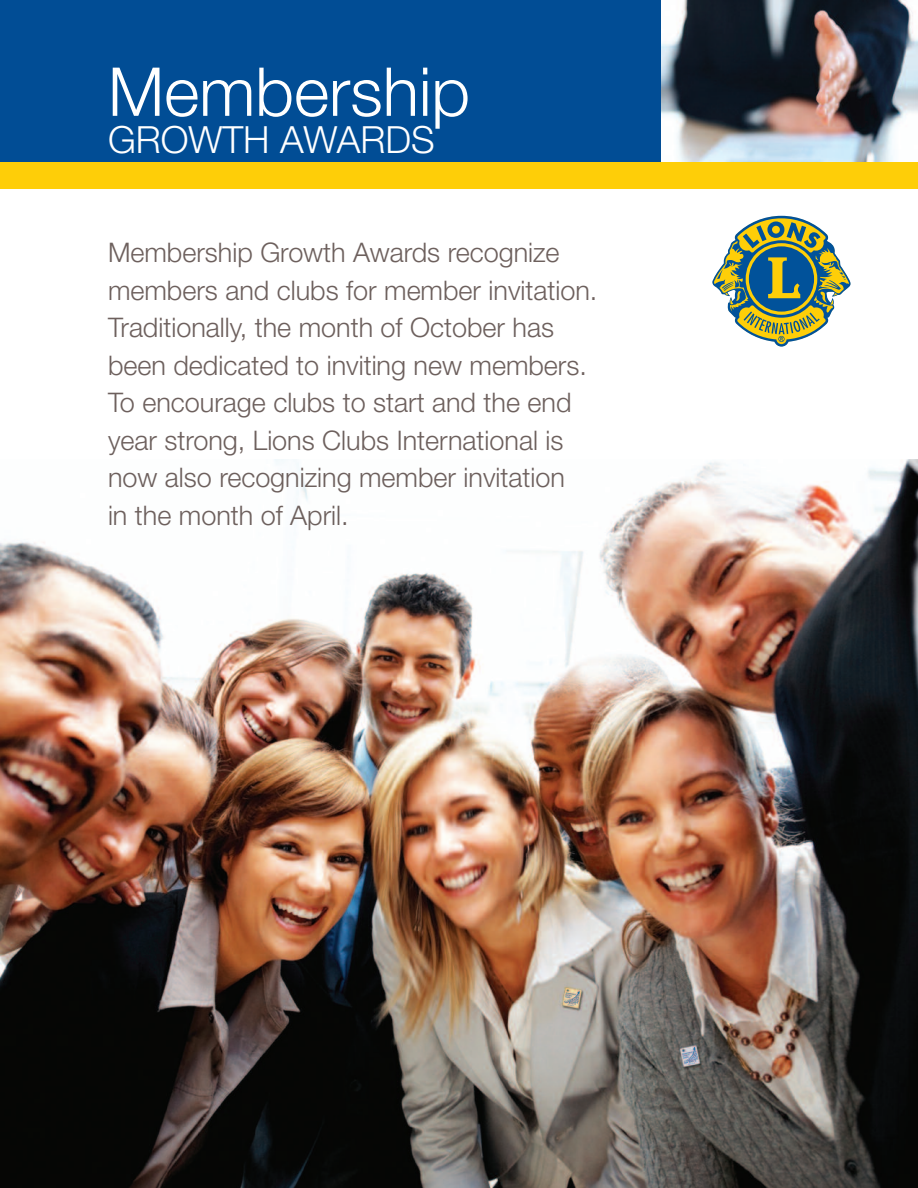
<style>
.page{position:relative;width:918px;height:1188px;background:#fff}
.page>*{position:absolute;margin:0;border:0;box-sizing:border-box;transform-origin:0 0}
.t1{font:300 67.5px "Helvetica Neue";color:#fff}
.t2{font:300 37.5px "Helvetica Neue";color:#fff}
.t3{font:300 27px/37.5px "Helvetica Neue";color:#6d605d}
</style>
<div class="page">
<div style="left:0;top:0;width:662px;height:162px;background:#014d95"></div>
<img style="left:0;top:459px;width:918px;height:729px">
<img style="left:662px;top:0;width:256px;height:162px">
<div style="left:0;top:162px;width:918px;height:27px;background:#fece08"></div>
<svg style="left:712px;top:216px;width:139px;height:131px"></svg>
<h1 class="t1" style="left:108px;top:68px;width:364px">Membership</h1>
<h2 class="t2" style="left:108px;top:127px;width:328px">GROWTH AWARDS</h2>
<p class="t3" style="left:108px;top:236px;width:491px">Membership Growth Awards recognize members and clubs for member invitation.<br>Traditionally, the month of October has been dedicated to inviting new members.<br>To encourage clubs to start and the end year strong, Lions Clubs International is now also recognizing member invitation<br>in the month of April.</p>
</div>
